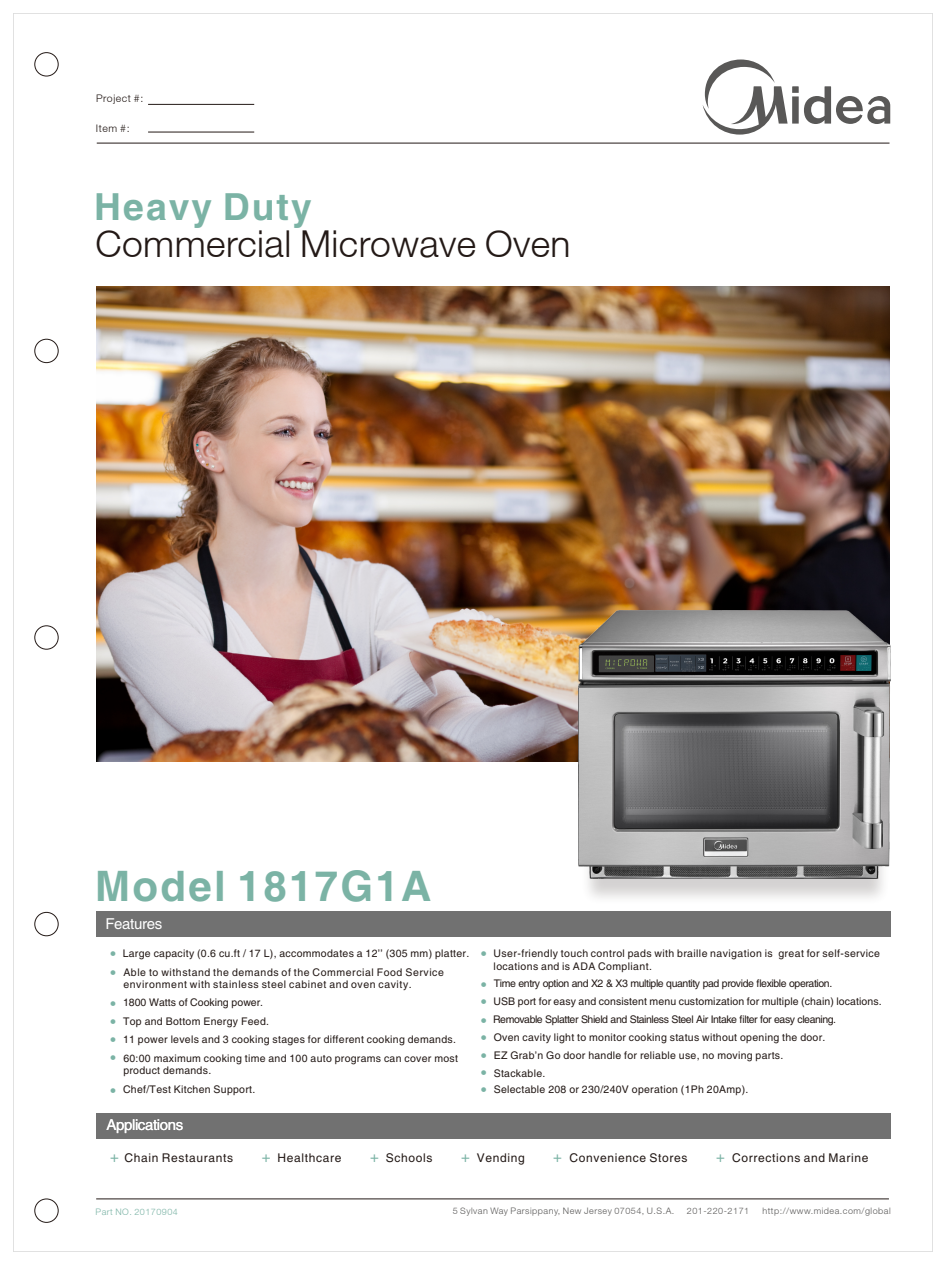
<style>
.page{position:relative;width:946px;height:1265px;background:#fff}
.page>*{position:absolute;margin:0;border:0;box-sizing:border-box;transform-origin:0 0}
.t1{font:700 42px "Arial";letter-spacing:.055em;color:#7bb3a5}
.t2{font:300 37.2px "Helvetica Neue LT";letter-spacing:.01em;color:#231916}
.t3{font:700 37.2px "Arial";letter-spacing:.055em;color:#7bb3a5}
.t4{font:15px "Arial";letter-spacing:-.025em;color:#fff}
.t5{font:15px "Arial";color:#7bb3a5}
.t6{font:12px "Arial";letter-spacing:.055em;color:#231916}
.t7{font:10.5px/12.1px "Arial";letter-spacing:.03em;color:#231916}
.t8{font:10.5px "Arial";letter-spacing:-.04em;color:#231916}
.t9{font:10.5px/12.1px "Arial";letter-spacing:.055em;color:#231916}
.t10{font:10.5px "Arial";letter-spacing:.01em;color:#231916}
.t11{font:10.5px "Arial";color:#231916}
.t12{font:300 10.5px "Helvetica Neue LT";letter-spacing:.055em;color:#231916}
.t13{font:300 9px "Helvetica Neue LT";letter-spacing:.055em;color:#595857}
.t14{font:300 9px "Helvetica Neue LT";letter-spacing:.055em;color:#7bb3a5}
.s1{font-size:15px;color:#7bb3a5}
</style>
<div class="page">
<img style="left:13px;top:13px;width:919px;height:1238px">
<p class="t12" style="left:96px;top:95px;width:49px">Project #:</p>
<p class="t12" style="left:96px;top:124px;width:35px">Item #:</p>
<h2 class="t3" style="left:94px;top:193px;width:219px">Heavy Duty</h2>
<h2 class="t2" style="left:95px;top:231px;width:477px">Commercial Microwave Oven</h2>
<h1 class="t1" style="left:95px;top:870px;width:338px">Model 1817G1A</h1>
<h3 class="t4" style="left:105px;top:918px;width:59px">Features</h3>
<p class="t7" style="left:110px;top:948px;width:360px"><span class="s1">•</span> Large capacity (0.6 cu.ft / 17 L), accommodates a 12’’ (305 mm) platter.</p>
<p class="t9" style="left:123px;top:967px;width:322px">Able to withstand the demands of the Commercial Food Service environment with stainless steel cabinet and oven cavity.</p>
<h3 class="t5" style="left:110px;top:966px;width:7px">•</h3>
<p class="t11" style="left:110px;top:998px;width:154px"><span class="s1">•</span> 1800 Watts of Cooking power.</p>
<p class="t7" style="left:110px;top:1015px;width:160px"><span class="s1">•</span> Top and Bottom Energy Feed.</p>
<p class="t7" style="left:110px;top:1034px;width:347px"><span class="s1">•</span> 11 power levels and 3 cooking stages for different cooking demands.</p>
<p class="t7" style="left:110px;top:1084px;width:146px"><span class="s1">•</span> Chef/Test Kitchen Support.</p>
<p class="t7" style="left:123px;top:1052px;width:336px">60:00 maximum cooking time and 100 auto programs can cover most product demands.</p>
<h3 class="t5" style="left:110px;top:1052px;width:7px">•</h3>
<h3 class="t4" style="left:106px;top:1118px;width:78px">Applications</h3>
<p class="t7" style="left:493px;top:948px;width:388px;text-indent:-12px"><span class="s1">•</span> User-friendly touch control pads with braille navigation is great for self-service locations and is ADA Compliant.</p>
<p class="t10" style="left:481px;top:997px;width:402px"><span class="s1">•</span> USB port for easy and consistent menu customization for multiple (chain) locations.</p>
<p class="t8" style="left:481px;top:1015px;width:356px"><span class="s1">•</span> Removable Splatter Shield and Stainless Steel Air Intake filter for easy cleaning.</p>
<p class="t8" style="left:481px;top:979px;width:352px"><span class="s1">•</span> Time entry option and X2 &amp; X3 multiple quantity pad provide flexible operation.</p>
<p class="t7" style="left:481px;top:1032px;width:346px"><span class="s1">•</span> Oven cavity light to monitor cooking status without opening the door.</p>
<p class="t7" style="left:481px;top:1068px;width:66px"><span class="s1">•</span> Stackable.</p>
<p class="t7" style="left:481px;top:1084px;width:269px"><span class="s1">•</span> Selectable 208 or 230/240V operation (1Ph 20Amp).</p>
<p class="t7" style="left:481px;top:1050px;width:304px"><span class="s1">•</span> EZ Grab’n Go door handle for reliable use, no moving parts.</p>
<p class="t6" style="left:110px;top:1153px;width:124px"><span class="s1">+</span> Chain Restaurants</p>
<p class="t6" style="left:461px;top:1153px;width:65px"><span class="s1">+</span> Vending</p>
<p class="t6" style="left:716px;top:1153px;width:154px"><span class="s1">+</span> Corrections and Marine</p>
<p class="t6" style="left:553px;top:1153px;width:136px"><span class="s1">+</span> Convenience Stores</p>
<p class="t6" style="left:262px;top:1153px;width:81px"><span class="s1">+</span> Healthcare</p>
<p class="t6" style="left:370px;top:1153px;width:64px"><span class="s1">+</span> Schools</p>
<p class="t14" style="left:95px;top:1208px;width:84px">Part NO. 20170904</p>
<p class="t13" style="left:452px;top:1207px;width:223px">5 Sylvan Way Parsippany, New Jersey 07054, U.S.A.</p>
<p class="t13" style="left:687px;top:1207px;width:64px">201-220-2171</p>
<p class="t13" style="left:762px;top:1207px;width:130px">http://www.midea.com/global</p>
</div>
